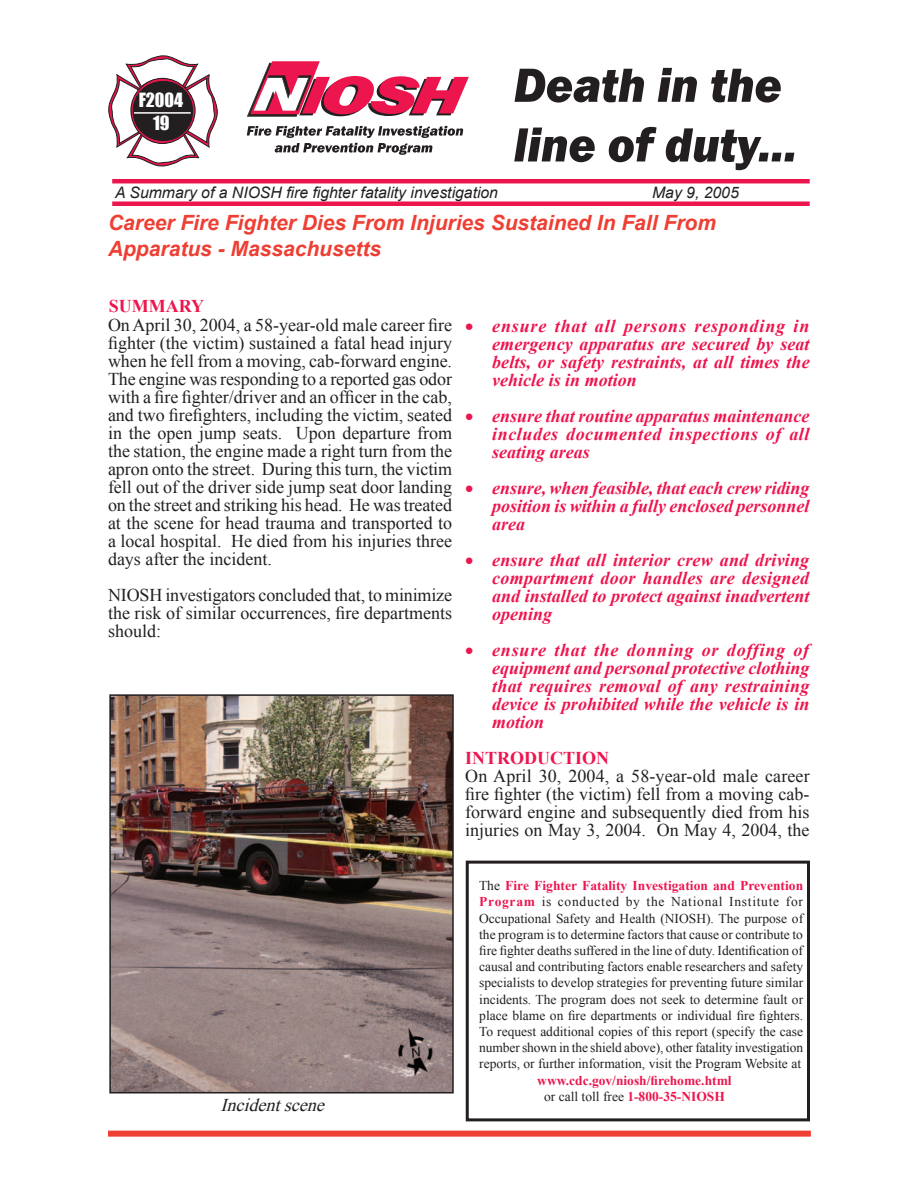
<style>
.page{position:relative;width:918px;height:1188px;background:#fff}
.page>*{position:absolute;margin:0;border:0;box-sizing:border-box;transform-origin:0 0}
.t1{font:italic 700 21px/25.2px "Arial";color:#ee3f34}
.Body_Text{font:18px/18px "Times New Roman";color:#231f20;text-align:justify}
.Body_Text-2{font:italic 700 18px/18px "Times New Roman";color:#ed154e;text-align:justify}
.t2{font:700 18px "Times New Roman";color:#ed154e}
.t3{font:italic 18px "Times New Roman";color:#231f20}
.t4{font:18px "Impact";color:#fff}
.t5{font:italic 15.75px "Arial";color:#231f20}
.t6{font:13.5px/16.2px "Times New Roman";color:#231f20;text-align:justify}
.t7{font:700 13.5px "Times New Roman";color:#ed154e}
.s1{font-weight:700;color:#ed154e}
</style>
<div class="page">
<svg style="left:108px;top:56px;width:110px;height:110px"></svg>
<svg style="left:247px;top:126px;width:216px;height:29px"></svg>
<hr style="left:112px;top:179px;width:698px;height:4px;background:#ed154e">
<div style="left:112px;top:201px;width:698px;height:5px;background:#ed154e"></div>
<svg style="left:515px;top:69px;width:129px;height:34px"></svg>
<svg style="left:658px;top:68px;width:39px;height:34px"></svg>
<svg style="left:711px;top:69px;width:70px;height:34px"></svg>
<svg style="left:514px;top:128px;width:81px;height:34px"></svg>
<svg style="left:609px;top:127px;width:48px;height:35px"></svg>
<svg style="left:666px;top:128px;width:128px;height:42px"></svg>
<svg style="left:247px;top:61px;width:222px;height:56px"></svg>
<div style="left:466px;top:861px;width:344px;height:260px;border:3px solid #231f20"></div>
<div style="left:108px;top:1131px;width:703px;height:6px;background:#ee3f34"></div>
<hr style="left:134px;top:112px;width:57px;height:2px;background:#fff">
<img style="left:112px;top:697px;width:339px;height:394px">
<div style="left:109px;top:694px;width:345px;height:400px;border:2px solid #231f20"></div>
<p class="t4" style="left:139px;top:86px;width:46px">F2004</p>
<p class="t4" style="left:153px;top:109px;width:18px">19</p>
<p class="t5" style="left:115px;top:181px;width:384px">A Summary of a NIOSH fire fighter fatality investigation</p>
<p class="t5" style="left:652px;top:181px;width:88px">May 9, 2005</p>
<p class="t1" style="left:108px;top:211px;width:610px">Career Fire Fighter Dies From Injuries Sustained In Fall From<br>Apparatus - Massachusetts</p>
<p class="t2" style="left:109px;top:294px;width:97px">SUMMARY</p>
<p class="Body_Text" style="left:108px;top:316px;width:346px">On April 30, 2004, a 58-year-old male career fire fighter (the victim) sustained a fatal head injury when he fell from a moving, cab-forward engine.<br>The engine was responding to a reported gas odor with a fire fighter/driver and an officer in the cab, and two firefighters, including the victim, seated in the open jump seats. Upon departure from the station, the engine made a right turn from the apron onto the street. During this turn, the victim fell out of the driver side jump seat door landing on the street and striking his head. He was treated at the scene for head trauma and transported to a local hospital. He died from his injuries three days after the incident.</p>
<p class="Body_Text" style="left:108px;top:586px;width:346px">NIOSH investigators concluded that, to minimize the risk of similar occurrences, fire departments should:</p>
<p class="Body_Text-2" style="left:492px;top:317px;width:319px;text-indent:-27px">• ensure that all persons responding in emergency apparatus are secured by seat belts, or safety restraints, at all times the vehicle is in motion</p>
<p class="Body_Text-2" style="left:492px;top:407px;width:319px;text-indent:-27px">• ensure that routine apparatus maintenance includes documented inspections of all seating areas</p>
<p class="Body_Text-2" style="left:492px;top:479px;width:319px;text-indent:-27px">• ensure, when feasible, that each crew riding position is within a fully enclosed personnel area</p>
<p class="Body_Text-2" style="left:492px;top:551px;width:319px;text-indent:-27px">• ensure that all interior crew and driving compartment door handles are designed and installed to protect against inadvertent opening</p>
<p class="Body_Text-2" style="left:492px;top:641px;width:319px;text-indent:-27px">• ensure that the donning or doffing of equipment and personal protective clothing that requires removal of any restraining device is prohibited while the vehicle is in motion</p>
<p class="t2" style="left:465px;top:746px;width:145px">INTRODUCTION</p>
<p class="Body_Text" style="left:465px;top:767px;width:346px">On April 30, 2004, a 58-year-old male career fire fighter (the victim) fell from a moving cab&shy;forward engine and subsequently died from his injuries on May 3, 2004. On May 4, 2004, the</p>
<p class="t3" style="left:220px;top:1093px;width:111px">Incidentscene</p>
<p class="t6" style="left:479px;top:877px;width:326px">The <span class="s1">Fire Fighter Fatality Investigation and Prevention Program</span> is conducted by the National Institute for Occupational Safety and Health (NIOSH). The purpose of the program is to determine factors that cause or contribute to fire fighter deaths suffered in the line of duty. Identification of causal and contributing factors enable researchers and safety specialists to develop strategies for preventing future similar incidents. The program does not seek to determine fault or place blame on fire departments or individual fire fighters.<br>To request additional copies of this report (specify the case number shown in the shield above), other fatality investigation reports, or further information, visit the Program Website at</p>
<p class="t7" style="left:537px;top:1071px;width:196px">www.cdc.gov/niosh/firehome.html</p>
<p class="t6" style="left:544px;top:1088px;width:182px">or call toll free <span class="s1">1-800-35-NIOSH</span></p>
</div>
